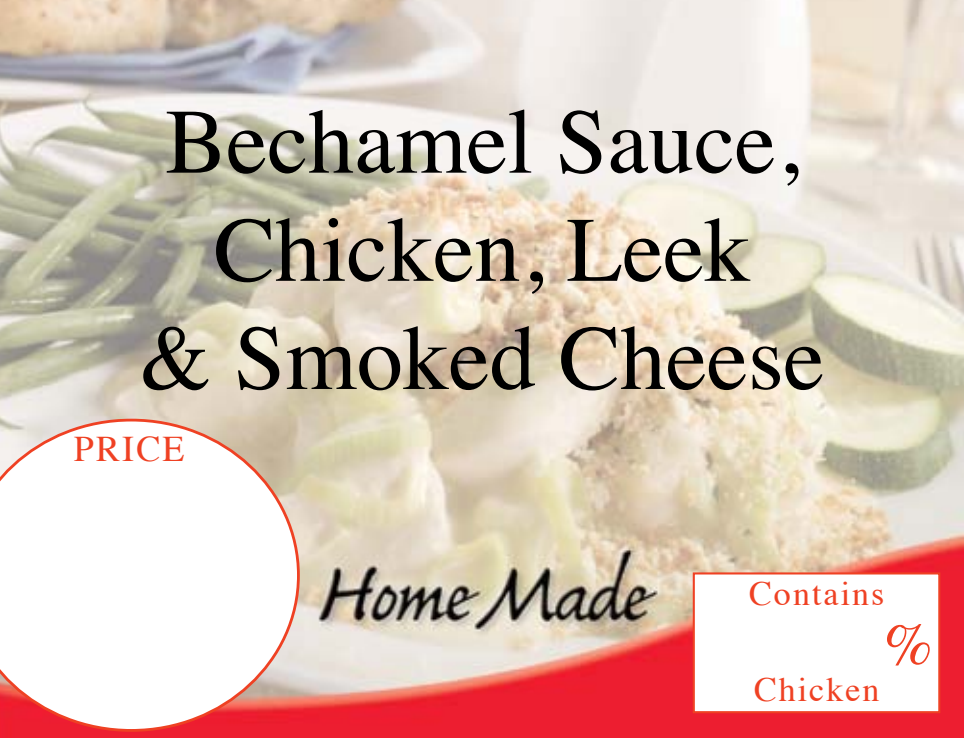
<style>
.page{position:relative;width:964px;height:738px;background:#fff}
.page>*{position:absolute;margin:0;border:0;box-sizing:border-box;transform-origin:0 0}
.t1{font:92px/108px "Times";color:#000;text-align:center}
.t2{font:60px "Times";color:#ef4123}
.t3{font:36px "Times";letter-spacing:.06em;color:#ef4123}
.t4{font:34px "Times";letter-spacing:.06em;color:#ef4123}
</style>
<div class="page">
<img style="left:0;top:0;width:964px;height:737px">
<svg style="left:0;top:418px;width:300px;height:313px"></svg>
<div style="left:693px;top:572px;width:247px;height:140px;background:#fff;border:2px solid #ef4123"></div>
<p class="t1" style="left:140px;top:80px;width:686px">Bechamel Sauce,<br>Chicken, Leek<br>&amp; Smoked Cheese</p>
<p class="t3" style="left:74px;top:415px;width:112px">PRICE</p>
<p class="t4" style="left:749px;top:561px;width:137px">Contains</p>
<p class="t2" style="left:883px;top:588px;width:51px">%</p>
<p class="t4" style="left:754px;top:657px;width:127px">Chicken</p>
</div>
